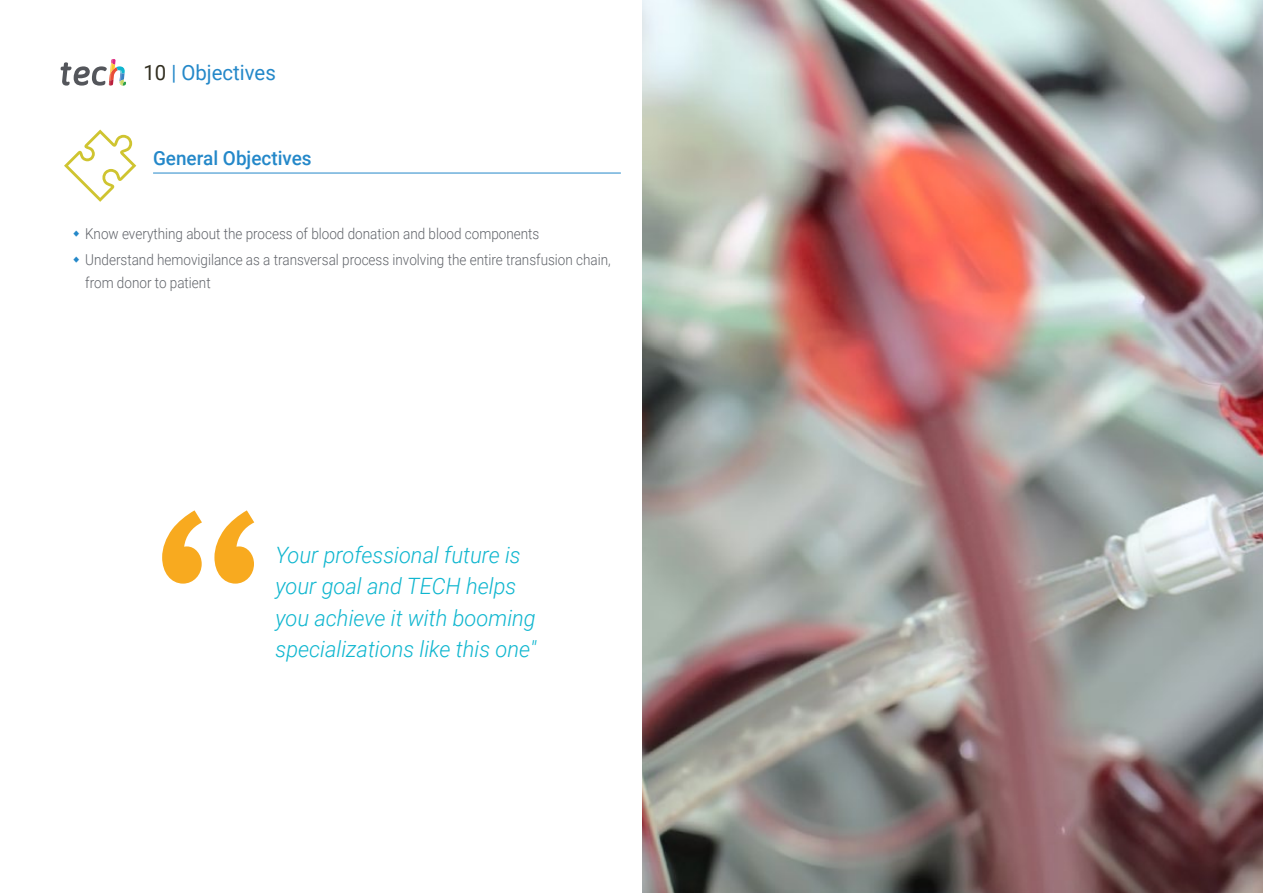
<style>
.page{position:relative;width:1263px;height:893px;background:#fff}
.page>*{position:absolute;margin:0;border:0;box-sizing:border-box;transform-origin:0 0}
.t1{font:italic 300 22.5px/31.5px "Roboto";color:#0fb6cf}
.t2{font:21px "Roboto";color:#2488c9}
.t3{font:500 19.5px "Roboto";color:#2488c9}
.t4{font:300 15px/26.7px "Roboto";color:#61646a;scale:.9 1}
.s1{color:#312e20}
</style>
<div class="page">
<hr style="left:153px;top:173px;width:468px;height:1px;background:#2488c9">
<svg style="left:64px;top:130px;width:72px;height:72px"></svg>
<img style="left:642px;top:0;width:621px;height:893px">
<svg style="left:61px;top:59px;width:65px;height:27px"></svg>
<svg style="left:162px;top:510px;width:92px;height:74px"></svg>
<h2 class="t2" style="left:144px;top:57px;width:134px"><span class="s1">10</span> | Objectives</h2>
<h3 class="t3" style="left:153px;top:144px;width:160px">General Objectives</h3>
<p class="t4" style="left:85px;top:219px;width:585px">Know everything about the process of blood donation and blood components<br>Understand hemovigilance as a transversal process involving the entire transfusion chain,</p>
<p class="t4" style="left:85px;top:269px;width:141px">from donor to patient</p>
<h1 class="t1" style="left:276px;top:538px;width:262px">Your professional future is your goal and TECH helps you achieve it with booming specializations like this one"</h1>
</div>
